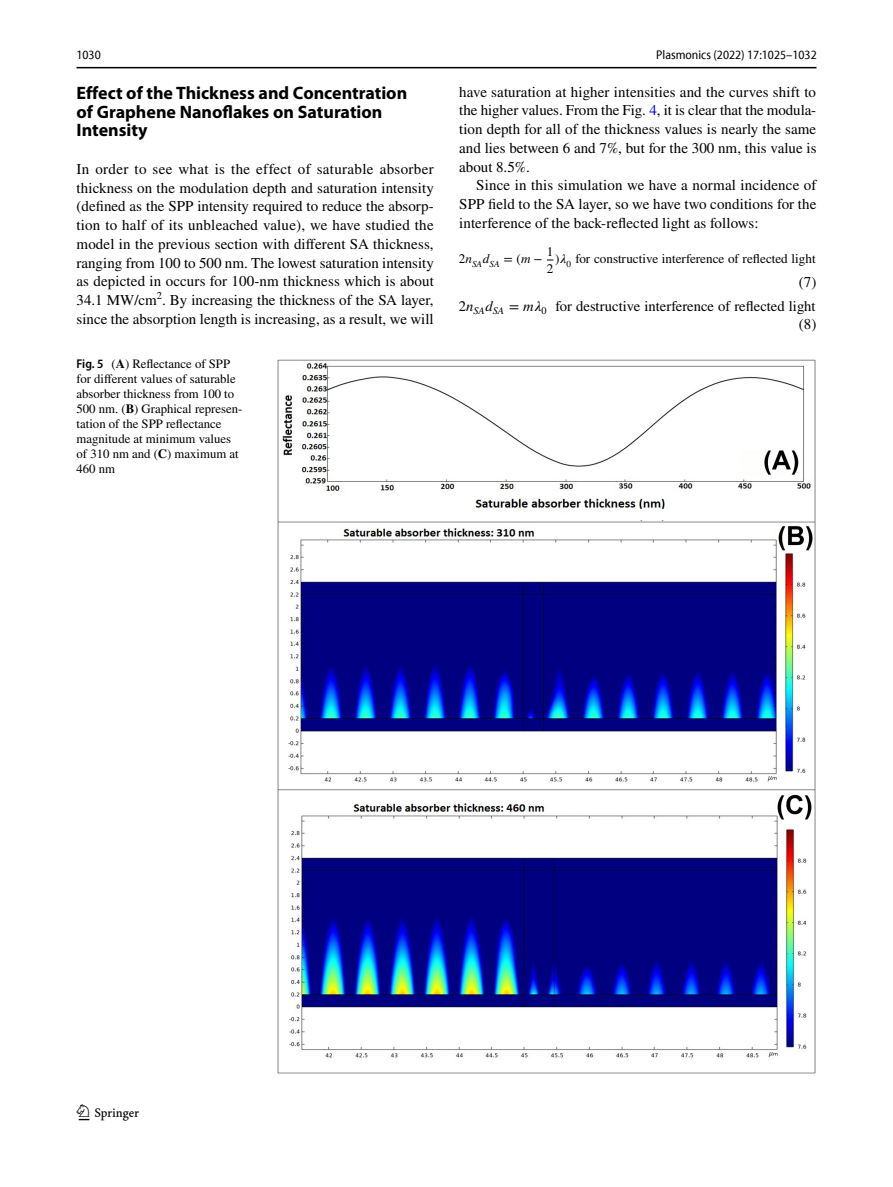
<style>
.page{position:relative;width:893px;height:1187px;background:#fff}
.page>*{position:absolute;margin:0;border:0;box-sizing:border-box;transform-origin:0 0}
.t1{font:22.5px "Springnew Regular 2";color:#000}
.t2{font:700 18px/18.8px "Myriad Pro";color:#000}
.t3{font:15px/18.8px "STIX";color:#000;text-align:justify}
.t4{font:14.7px "STIX General Regular 13";color:#000}
.t5{font:13.2px/16.8px "STIX General Regular 12";color:#000}
.t6{font:12.75px/15px "STIX";color:#000}
.t7{font:semi-condensed 12.75px "Myriad Pro Unic";color:#000}
.t8{font:9.15px "STIX General Italic 13";color:#000}
.s1{font-family:"Myriad Pro";font-weight:600;font-stretch:semi-condensed}
.s2{font-weight:700}
.s3{color:#00f}
.s4{font-family:"STIX Math Regular 13"}
.s5{font-family:"STIX Math Italic 9"}
.s6{font-family:"STIX General Italic 14"}
.s7{font-family:"STIX Math Regular 14"}
.s8{font-family:"STIX Math Italic 8"}
</style>
<div class="page">
<hr style="left:77px;top:67px;width:739px;height:1px;background:#000">
<img style="left:277px;top:359px;width:539px;height:714px">
<p class="t7" style="left:77px;top:50px;width:26px">1030</p>
<p class="t7" style="left:656px;top:50px;width:162px">Plasmonics (2022) 17:1025–1032</p>
<p class="t2" style="left:77px;top:83px;width:332px">Effect of the Thickness and Concentration of Graphene Nanoflakes on Saturation<br>Intensity</p>
<p class="t3" style="left:77px;top:160px;width:359px">In order to see what is the effect of saturable absorber thickness on the modulation depth and saturation intensity (defined as the SPP intensity required to reduce the absorp&shy;tion to half of its unbleached value), we have studied the model in the previous section with different SA thickness, ranging from 100 to 500 nm. The lowest saturation intensity as depicted in occurs for 100-nm thickness which is about 34.1 MW/cm<sup>2</sup>. By increasing the thickness of the SA layer, since the absorption length is increasing, as a result, we will</p>
<p class="t6" style="left:77px;top:357px;width:167px"><span class="s1">Fig. 5</span> (<span class="s2">A</span>) Reflectance of SPP for different values of saturable absorber thickness from 100 to<br>500 nm. (<span class="s2">B</span>) Graphical represen&shy;tation of the SPP reflectance magnitude at minimum values of 310 nm and (<span class="s2">C</span>) maximum at<br>460 nm</p>
<p class="t3" style="left:459px;top:83px;width:359px">have saturation at higher intensities and the curves shift to the higher values. From the Fig. <span class="s3">4</span>, it is clear that the modula&shy;tion depth for all of the thickness values is nearly the same and lies between 6 and 7%, but for the 300 nm, this value is about 8.5%.</p>
<p class="t3" style="left:459px;top:177px;width:359px;text-indent:17px">Since in this simulation we have a normal incidence of SPP field to the SA layer, so we have two conditions for the interference of the back-reflected light as follows:</p>
<p class="t8" style="left:459px;top:260px;width:85px"><sup>2</sup><sup>n</sup>SA<sup>d</sup>SA <sup>=</sup> <sup>(</sup><sup>m</sup> <sup>−</sup></p>
<p class="t5" style="left:547px;top:244px;width:8px">1<br>2</p>
<p class="t5" style="left:555px;top:252px;width:262px"><span class="s4">)</span><span class="s5">𝜆</span><sub>0</sub> for constructive interference of reflected light</p>
<p class="t3" style="left:799px;top:273px;width:19px">(7)</p>
<p class="t4" style="left:459px;top:300px;width:358px">2<span class="s6">n</span><sub>SA</sub><span class="s6">d</span><sub>SA</sub> <span class="s7">=</span> <span class="s6">m</span><span class="s8">𝜆</span><sub>0</sub> for destructive interference of reflected light</p>
<p class="t3" style="left:799px;top:315px;width:19px">(8)</p>
<h1 class="t1" style="left:79px;top:1104px;width:62px">1 3</h1>
</div>
